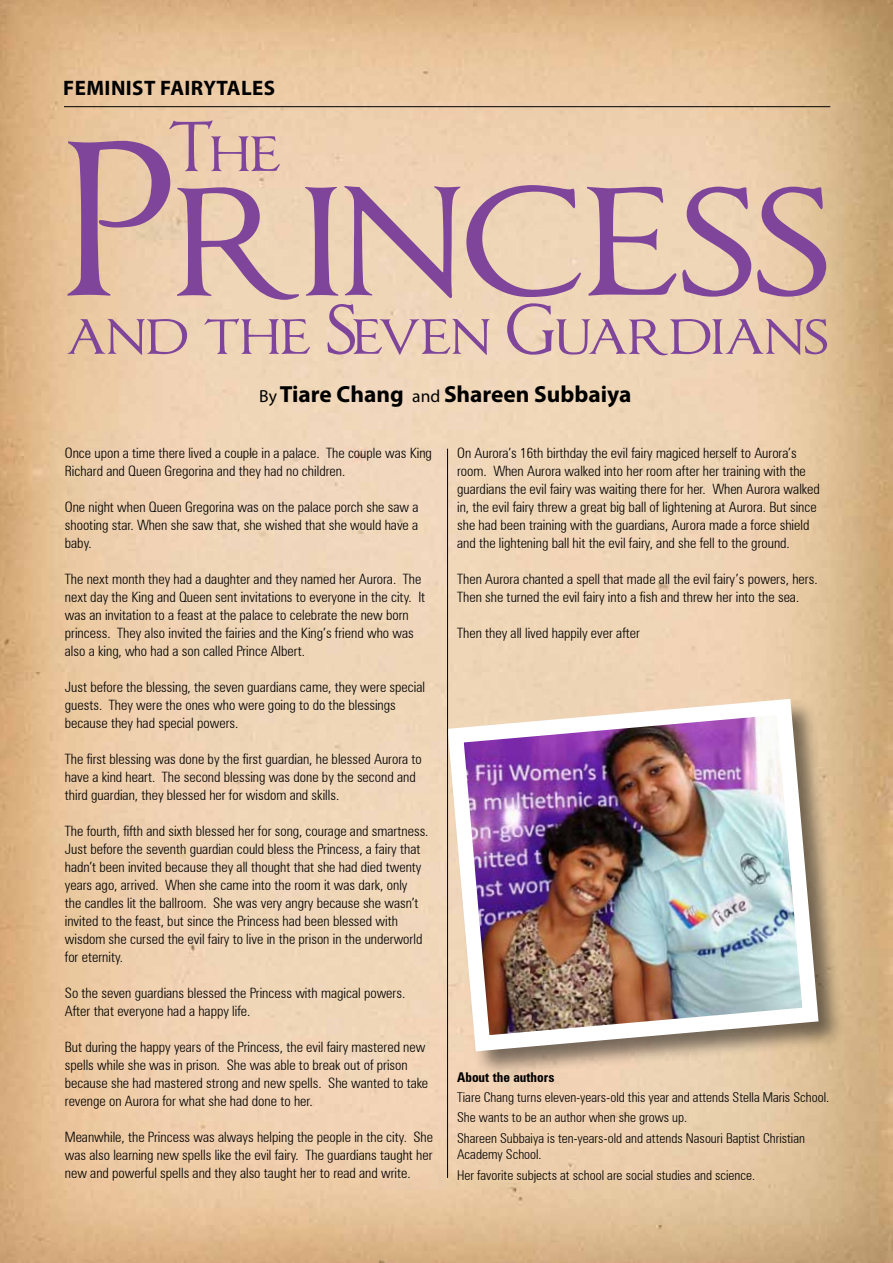
<style>
.page{position:relative;width:893px;height:1263px;background:#fff}
.page>*{position:absolute;margin:0;border:0;box-sizing:border-box;transform-origin:0 0}
.t1{font:186.75px "Imperator Small Caps";color:#7e459b}
.t2{font:60px "Imperator Small Caps";color:#7e459b}
.t3{font:700 23.4px "Myriad Pro";color:#000}
.t4{font:700 21px "Myriad Pro";letter-spacing:.02em;color:#000}
.t5{font:300 condensed 14.25px/18px "Zurich BT";color:#000}
.t6{font:300 condensed 13.5px/20.4px "Zurich BT";color:#000}
.t7{font:700 condensed 13.5px "Zurich BT";color:#000}
.s1{font-weight:400;font-size:17.55px}
</style>
<div class="page">
<img style="left:0;top:0;width:893px;height:1263px">
<hr style="left:64px;top:106px;width:766px;height:1px;background:#000">
<div style="left:447px;top:698px;width:397px;height:379px;background:#000;opacity:.5"></div>
<img style="left:439px;top:691px;width:388px;height:368px">
<hr style="left:447px;top:449px;width:1px;height:729px;background:#000">
<h3 class="t4" style="left:63px;top:75px;width:201px">Feminist Fairytales</h3>
<h2 class="t2" style="left:168px;top:120px;width:114px">The</h2>
<h1 class="t1" style="left:64px;top:137px;width:767px">Princess</h1>
<h2 class="t2" style="left:66px;top:303px;width:764px">and the Seven Guardians</h2>
<h3 class="t3" style="left:259px;top:378px;width:374px"><span class="s1">By</span> Tiare Chang <span class="s1">and</span> Shareen Subbaiya</h3>
<p class="t5" style="left:65px;top:444px;width:369px">Once upon a time there lived a couple in a palace. The couple was King<br>Richard and Queen Gregorina and they had no children.</p>
<p class="t5" style="left:65px;top:498px;width:355px;text-align:justify">One night when Queen Gregorina was on the palace porch she saw a shooting star. When she saw that, she wished that she would have a baby.</p>
<p class="t5" style="left:65px;top:570px;width:362px">The next month they had a daughter and they named her Aurora. The next day the King and Queen sent invitations to everyone in the city. It was an invitation to a feast at the palace to celebrate the new born princess. They also invited the fairies and the King’s friend who was also a king, who had a son called Prince Albert.</p>
<p class="t5" style="left:65px;top:678px;width:362px">Just before the blessing, the seven guardians came, they were special guests. They were the ones who were going to do the blessings because they had special powers.</p>
<p class="t5" style="left:65px;top:750px;width:359px">The first blessing was done by the first guardian, he blessed Aurora to have a kind heart. The second blessing was done by the second and third guardian, they blessed her for wisdom and skills.</p>
<p class="t5" style="left:65px;top:822px;width:365px">The fourth, fifth and sixth blessed her for song, courage and smartness.<br>Just before the seventh guardian could bless the Princess, a fairy that hadn’t been invited because they all thought that she had died twenty years ago, arrived. When she came into the room it was dark, only<br>the candles lit the ballroom. She was very angry because she wasn’t invited to the feast, but since the Princess had been blessed with wisdom she cursed the evil fairy to live in the prison in the underworld for eternity.</p>
<p class="t5" style="left:65px;top:984px;width:342px">So the seven guardians blessed the Princess with magical powers.<br>After that everyone had a happy life.</p>
<p class="t5" style="left:65px;top:1038px;width:365px">But during the happy years of the Princess, the evil fairy mastered new spells while she was in prison. She was able to break out of prison because she had mastered strong and new spells. She wanted to take revenge on Aurora for what she had done to her.</p>
<p class="t5" style="left:65px;top:1128px;width:370px;text-align:justify">Meanwhile, the Princess was always helping the people in the city. She was also learning new spells like the evil fairy. The guardians taught her new and powerful spells and they also taught her to read and write.</p>
<p class="t5" style="left:457px;top:444px;width:364px">On Aurora’s 16th birthday the evil fairy magiced herself to Aurora’s room. When Aurora walked into her room after her training with the guardians the evil fairy was waiting there for her. When Aurora walked in, the evil fairy threw a great big ball of lightening at Aurora. But since she had been training with the guardians, Aurora made a force shield and the lightening ball hit the evil fairy, and she fell to the ground.</p>
<p class="t5" style="left:457px;top:570px;width:362px">Then Aurora chanted a spell that made all the evil fairy’s powers, hers.<br>Then she turned the evil fairy into a fish and threw her into the sea.</p>
<p class="t5" style="left:457px;top:624px;width:184px">Then they all lived happily ever after</p>
<p class="t7" style="left:457px;top:1068px;width:99px">About the authors</p>
<p class="t6" style="left:457px;top:1087px;width:374px">Tiare Chang turns eleven-years-old this year and attends Stella Maris School.<br>She wants to be an author when she grows up.<br>Shareen Subbaiya is ten-years-old and attends Nasouri Baptist Christian</p>
<p class="t6" style="left:457px;top:1144px;width:300px">Academy School.<br>Her favorite subjects at school are social studies and science.</p>
</div>
